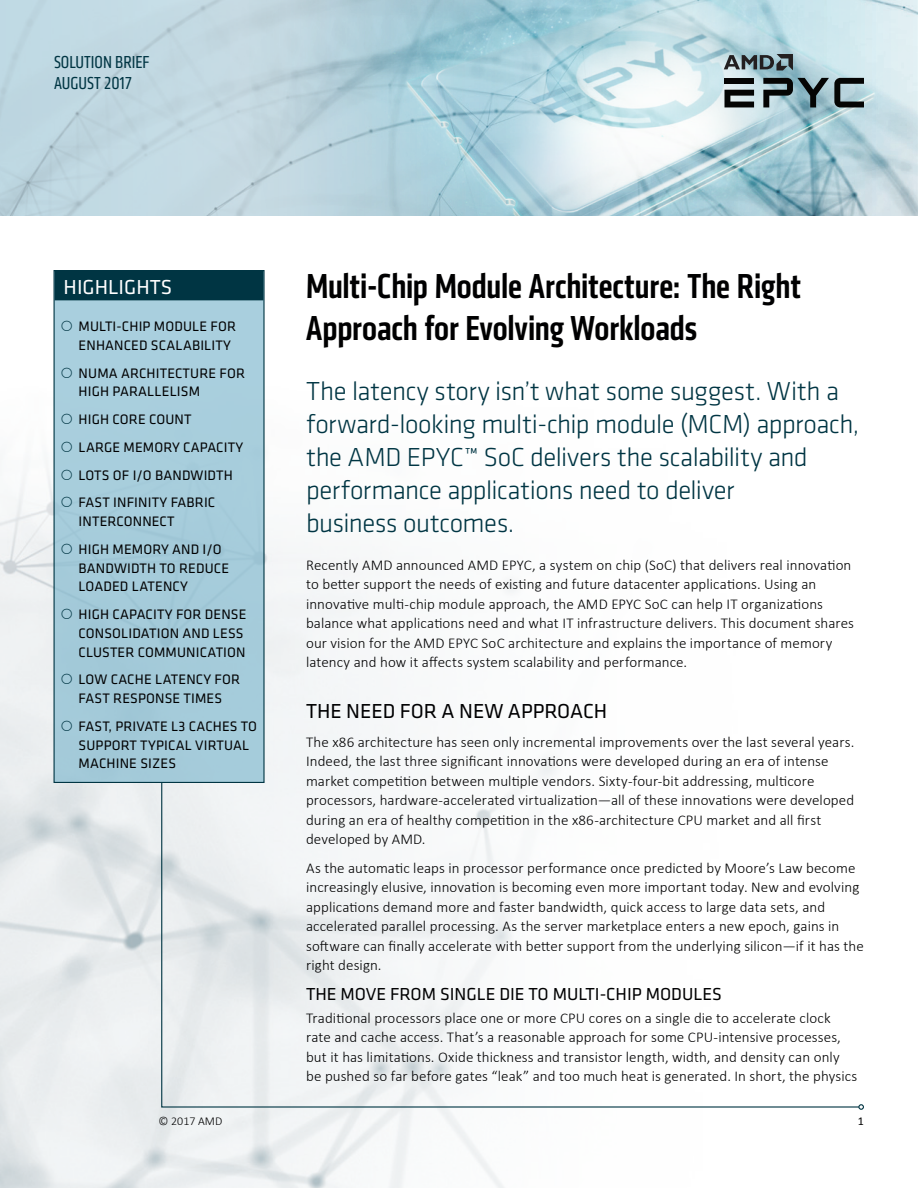
<style>
.page{position:relative;width:918px;height:1188px;background:#fff}
.page>*{position:absolute;margin:0;border:0;box-sizing:border-box;transform-origin:0 0}
.Chapter_Title{font:500 36px/42px "Klavika Condensed";color:#000001}
.Intro_Text{font:300 27px/33px "Klavika";letter-spacing:-.02em;color:#003543}
.Subhead_1{font:21px "Klavika";color:#000001}
.Sidebar_Title{font:21px "Klavika";color:#fff}
.Subhead_2{font:18px "Klavika";color:#000001}
.t1{font:18px/21.6px "Klavika Condensed";color:#003543}
.Body_1{font:300 15px/19.5px "Calibri";letter-spacing:.005em;color:#000001}
.t2{font:14.25px/18.8px "Klavika";letter-spacing:.01em;color:#000001}
.t3{font:300 12px "Calibri";color:#000001}
.t4{font:12px "Calibri";color:#000001}
</style>
<div class="page">
<img style="left:0;top:0;width:557px;height:1188px">
<img style="left:171px;top:0;width:747px;height:216px">
<svg style="left:724px;top:54px;width:69px;height:17px"></svg>
<div style="left:725px;top:78px;width:29px;height:6px;background:#050504"></div>
<svg style="left:725px;top:90px;width:29px;height:17px"></svg>
<svg style="left:763px;top:78px;width:101px;height:29px;background:#657a80"></svg>
<div style="left:54px;top:271px;width:210px;height:511px;background:#a5ccdb"></div>
<div style="left:55px;top:270px;width:208px;height:30px;background:#003543"></div>
<div style="left:54px;top:270px;width:211px;height:513px;border:1px solid #003543"></div>
<svg style="left:161px;top:782px;width:697px;height:326px"></svg>
<svg style="left:858px;top:1104px;width:6px;height:6px"></svg>
<p class="t1" style="left:54px;top:51px;width:97px">SOLUTION BRIEF<br>AUGUST 2017</p>
<p class="Sidebar_Title" style="left:64px;top:274px;width:110px">HIGHLIGHTS</p>
<p class="t2" style="left:79px;top:317px;width:159px">MULTI-CHIP MODULE FOR<br>ENHANCED SCALABILITY</p>
<p class="t2" style="left:79px;top:363px;width:168px">NUMA ARCHITECTURE FOR<br>HIGH PARALLELISM</p>
<p class="t2" style="left:79px;top:410px;width:114px">HIGH CORE COUNT</p>
<p class="t2" style="left:79px;top:437px;width:166px">LARGE MEMORY CAPACITY</p>
<p class="t2" style="left:79px;top:465px;width:156px">LOTS OF I/O BANDWIDTH</p>
<p class="t2" style="left:79px;top:493px;width:138px">FAST INFINITY FABRIC<br>INTERCONNECT</p>
<p class="t2" style="left:79px;top:539px;width:152px">HIGH MEMORY AND I/O<br>BANDWIDTH TO REDUCE<br>LOADED LATENCY</p>
<p class="t2" style="left:79px;top:605px;width:169px">HIGH CAPACITY FOR DENSE<br>CONSOLIDATION AND LESS<br>CLUSTER COMMUNICATION</p>
<p class="t2" style="left:79px;top:670px;width:163px">LOW CACHE LATENCY FOR<br>FAST RESPONSE TIMES</p>
<p class="t2" style="left:79px;top:716px;width:180px">FAST, PRIVATE L3 CACHES TO<br>SUPPORT TYPICAL VIRTUAL<br>MACHINE SIZES</p>
<p class="Chapter_Title" style="left:306px;top:265px;width:496px">Multi-Chip Module Architecture: The Right<br>Approach for Evolving Workloads</p>
<p class="Intro_Text" style="left:306px;top:374px;width:555px">The latency story isn’t what some suggest. With a forward-looking multi-chip module (MCM) approach, the AMD EPYC™ SoC delivers the scalability and performance applications need to deliver<br>business outcomes.</p>
<p class="Body_1" style="left:306px;top:554px;width:549px">Recently AMD announced AMD EPYC, a system on chip (SoC) that delivers real innovation to better support the needs of existing and future datacenter applications. Using an innovative multi-chip module approach, the AMD EPYC SoC can help IT organizations balance what applications need and what IT infrastructure delivers. This document shares our vision for the AMD EPYC SoC architecture and explains the importance of memory latency and how it affects system scalability and performance.</p>
<p class="Subhead_1" style="left:306px;top:697px;width:303px">THE NEED FOR A NEW APPROACH</p>
<p class="Body_1" style="left:306px;top:731px;width:550px">The x86 architecture has seen only incremental improvements over the last several years.<br>Indeed, the last three significant innovations were developed during an era of intense market competition between multiple vendors. Sixty-four-bit addressing, multicore processors, hardware-accelerated virtualization—all of these innovations were developed during an era of healthy competition in the x86-architecture CPU market and all first developed by AMD.</p>
<p class="Body_1" style="left:306px;top:857px;width:559px">As the automatic leaps in processor performance once predicted by Moore’s Law become increasingly elusive, innovation is becoming even more important today. New and evolving applications demand more and faster bandwidth, quick access to large data sets, and accelerated parallel processing. As the server marketplace enters a new epoch, gains in software can finally accelerate with better support from the underlying silicon—if it has the right design.</p>
<p class="Subhead_2" style="left:306px;top:982px;width:417px">THE MOVE FROM SINGLE DIE TO MULTI-CHIP MODULES</p>
<p class="Body_1" style="left:306px;top:1007px;width:553px">Traditional processors place one or more CPU cores on a single die to accelerate clock rate and cache access. That’s a reasonable approach for some CPU-intensive processes, but it has limitations. Oxide thickness and transistor length, width, and density can only be pushed so far before gates “leak” and too much heat is generated. In short, the physics</p>
<p class="t3" style="left:158px;top:1114px;width:65px">© 2017 AMD</p>
<p class="t4" style="left:858px;top:1113px;width:8px">1</p>
</div>
